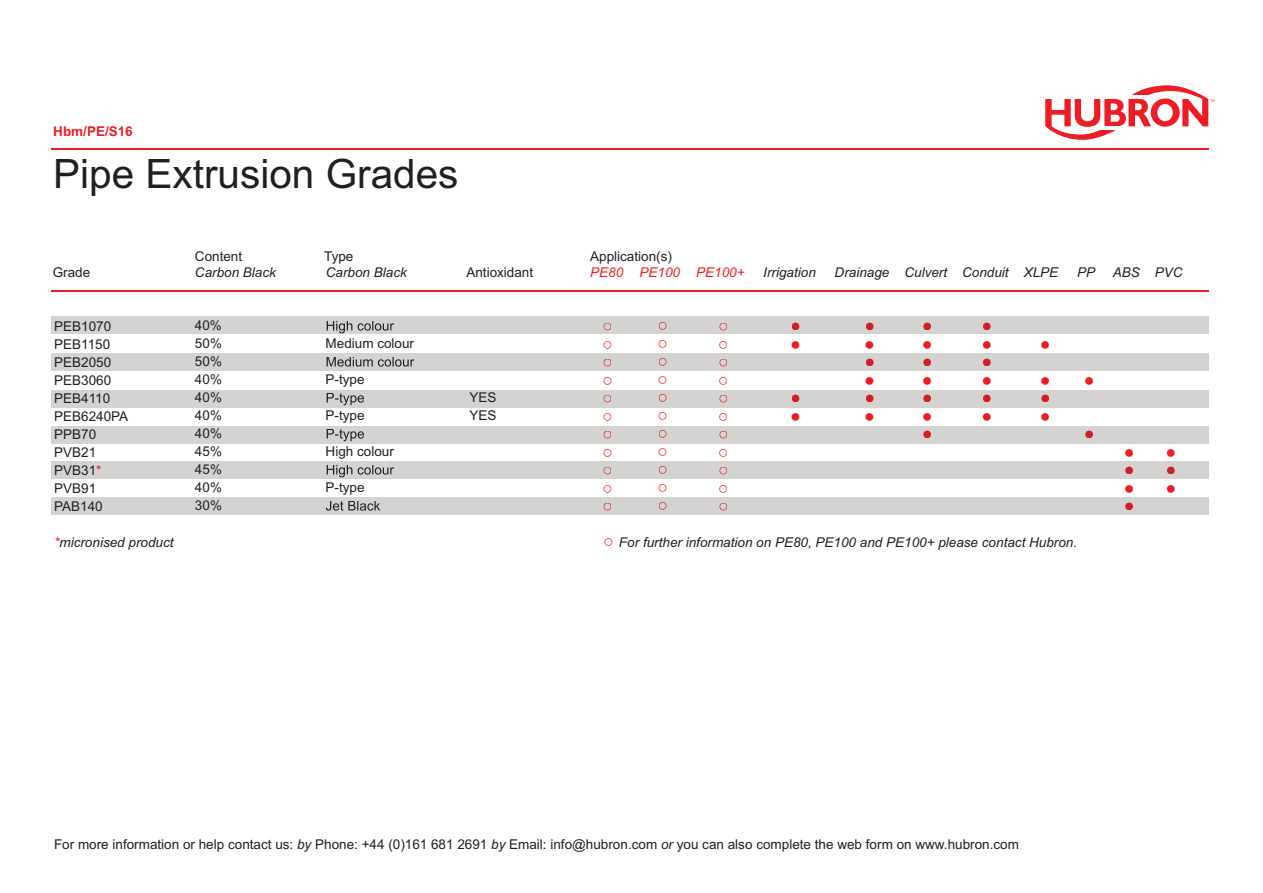
<style>
.page{position:relative;width:1263px;height:893px;background:#fff}
.page>*{position:absolute;margin:0;border:0;box-sizing:border-box;transform-origin:0 0}
.t1{font:40.5px "Arial";color:#231f20}
.t2{font:18px/36px "Arial";color:#ee1d23;text-align:justify}
.t3{font:700 18px/36px "Arial";color:#ee1d23;text-align:justify}
.t4{font:13.5px/18px "Arial";color:#231f20}
.t5{font:italic 13.5px "Arial";color:#231f20}
.t6{font:italic 13.5px "Arial";color:#ee1d23}
.t7{font:700 13.5px "Arial";color:#ee1d23}
.s1{color:#ee1d23}
.s2{font-weight:700;font-style:normal;font-size:18px;color:#ee1d23}
.s3{font-style:italic}
</style>
<div class="page">
<div style="left:51px;top:390px;width:1212px;height:17px;background:#d5d3d2"></div>
<svg style="left:327px;top:393px;width:37px;height:12px"></svg>
<svg style="left:866px;top:395px;width:7px;height:7px"></svg>
<svg style="left:659px;top:394px;width:7px;height:8px"></svg>
<svg style="left:604px;top:395px;width:7px;height:7px"></svg>
<svg style="left:719px;top:395px;width:8px;height:7px"></svg>
<svg style="left:792px;top:395px;width:7px;height:7px"></svg>
<svg style="left:983px;top:395px;width:8px;height:7px"></svg>
<svg style="left:923px;top:395px;width:8px;height:7px"></svg>
<svg style="left:1041px;top:395px;width:8px;height:7px"></svg>
<div style="left:51px;top:426px;width:1212px;height:17px;background:#d5d3d2"></div>
<svg style="left:327px;top:429px;width:37px;height:12px"></svg>
<svg style="left:659px;top:430px;width:7px;height:8px"></svg>
<svg style="left:604px;top:431px;width:7px;height:7px"></svg>
<svg style="left:719px;top:431px;width:8px;height:7px"></svg>
<svg style="left:923px;top:431px;width:8px;height:7px"></svg>
<svg style="left:1085px;top:431px;width:8px;height:7px"></svg>
<div style="left:52px;top:461px;width:1211px;height:18px;background:#d5d3d2"></div>
<svg style="left:327px;top:465px;width:67px;height:12px"></svg>
<svg style="left:659px;top:466px;width:7px;height:8px"></svg>
<svg style="left:604px;top:467px;width:7px;height:7px"></svg>
<svg style="left:719px;top:467px;width:8px;height:7px"></svg>
<svg style="left:1125px;top:467px;width:8px;height:7px"></svg>
<svg style="left:1167px;top:467px;width:8px;height:7px"></svg>
<div style="left:51px;top:316px;width:1212px;height:18px;background:#d5d3d2"></div>
<svg style="left:327px;top:321px;width:67px;height:12px"></svg>
<svg style="left:866px;top:323px;width:7px;height:7px"></svg>
<svg style="left:659px;top:322px;width:7px;height:8px"></svg>
<svg style="left:604px;top:323px;width:7px;height:7px"></svg>
<svg style="left:719px;top:323px;width:8px;height:7px"></svg>
<svg style="left:792px;top:323px;width:7px;height:7px"></svg>
<svg style="left:983px;top:323px;width:8px;height:7px"></svg>
<svg style="left:923px;top:323px;width:8px;height:7px"></svg>
<div style="left:51px;top:354px;width:1212px;height:17px;background:#d5d3d2"></div>
<svg style="left:327px;top:357px;width:87px;height:10px"></svg>
<svg style="left:866px;top:359px;width:7px;height:7px"></svg>
<svg style="left:659px;top:358px;width:7px;height:8px"></svg>
<svg style="left:604px;top:359px;width:7px;height:7px"></svg>
<svg style="left:719px;top:359px;width:8px;height:7px"></svg>
<svg style="left:983px;top:359px;width:8px;height:7px"></svg>
<svg style="left:923px;top:359px;width:8px;height:7px"></svg>
<div style="left:52px;top:497px;width:1211px;height:17px;background:#d5d3d2"></div>
<svg style="left:326px;top:501px;width:54px;height:10px"></svg>
<svg style="left:659px;top:502px;width:7px;height:8px"></svg>
<svg style="left:604px;top:503px;width:7px;height:7px"></svg>
<svg style="left:719px;top:503px;width:8px;height:7px"></svg>
<svg style="left:1125px;top:503px;width:8px;height:7px"></svg>
<hr style="left:0;top:290px;width:1263px;height:2px;background:#ee1d23">
<hr style="left:28px;top:148px;width:1235px;height:1px;background:#ee1d23">
<svg style="left:1045px;top:85px;width:169px;height:55px"></svg>
<div style="left:0;top:100px;width:51px;height:659px;background:#fff"></div>
<div style="left:1209px;top:138px;width:54px;height:754px;background:#fff"></div>
<p class="t7" style="left:53px;top:123px;width:81px">Hbm/PE/S16</p>
<h1 class="t1" style="left:53px;top:150px;width:407px">Pipe Extrusion Grades</h1>
<p class="t4" style="left:53px;top:263px;width:39px">Grade</p>
<p class="t4" style="left:54px;top:317px;width:76px">PEB1070<br>PEB1150<br>PEB2050<br>PEB3060<br>PEB4110<br>PEB6240PA<br>PPB70<br>PVB21<br>PVB31<span class="s1">*<br></span>PVB91<br>PAB140</p>
<p class="t5" style="left:54px;top:534px;width:121px"><span class="s1">*</span>micronised product</p>
<p class="t4" style="left:195px;top:247px;width:49px">Content</p>
<p class="t5" style="left:195px;top:264px;width:83px">Carbon Black</p>
<p class="t4" style="left:195px;top:317px;width:29px;text-align:justify">40% 50% 50% 40% 40% 40% 40% 45% 45% 40% 30%</p>
<p class="t4" style="left:324px;top:247px;width:31px">Type</p>
<p class="t5" style="left:326px;top:264px;width:83px">Carbon Black</p>
<p class="t4" style="left:326px;top:335px;width:90px">Medium colour</p>
<p class="t4" style="left:326px;top:371px;width:41px">P-type</p>
<p class="t4" style="left:326px;top:407px;width:41px">P-type</p>
<p class="t4" style="left:326px;top:443px;width:70px">High colour</p>
<p class="t4" style="left:326px;top:479px;width:41px">P-type</p>
<p class="t4" style="left:466px;top:264px;width:68px">Antioxidant</p>
<p class="t4" style="left:469px;top:389px;width:29px">YES<br>YES</p>
<p class="t4" style="left:590px;top:247px;width:83px">Application(s)</p>
<p class="t6" style="left:590px;top:264px;width:156px">PE80 PE100 PE100+</p>
<p class="t5" style="left:763px;top:264px;width:54px">Irrigation</p>
<p class="t5" style="left:835px;top:264px;width:225px">Drainage Culvert Conduit XLPE</p>
<p class="t5" style="left:1077px;top:264px;width:20px">PP</p>
<p class="t5" style="left:1113px;top:264px;width:71px">ABS PVC</p>
<h2 class="t3" style="left:657px;top:325px;width:12px">○ ○ ○ ○ ○</h2>
<h2 class="t3" style="left:602px;top:325px;width:12px">○ ○ ○ ○ ○</h2>
<h2 class="t3" style="left:718px;top:325px;width:12px">○ ○ ○ ○ ○</h2>
<h2 class="t2" style="left:790px;top:325px;width:12px">●</h2>
<h2 class="t2" style="left:790px;top:397px;width:12px">●</h2>
<h2 class="t2" style="left:864px;top:325px;width:12px">● ● ●</h2>
<h2 class="t2" style="left:922px;top:325px;width:12px">● ● ●</h2>
<h2 class="t2" style="left:1040px;top:325px;width:12px">● ● ●</h2>
<h2 class="t2" style="left:981px;top:325px;width:12px">● ● ●</h2>
<h2 class="t2" style="left:1084px;top:361px;width:12px">●</h2>
<p class="t5" style="left:603px;top:534px;width:476px"><span class="s2">○</span> For further information on PE80, PE100 and PE100+ please contact Hubron.</p>
<h2 class="t2" style="left:1124px;top:433px;width:12px">● ●</h2>
<h2 class="t2" style="left:1165px;top:433px;width:12px">● ●</h2>
<p class="t4" style="left:54px;top:835px;width:966px">For more information or help contact us: <span class="s3">by</span> Phone: +44 (0)161 681 2691 <span class="s3">by</span> Email: info@hubron.com <span class="s3">or</span> you can also complete the web form on www.hubron.com</p>
</div>
